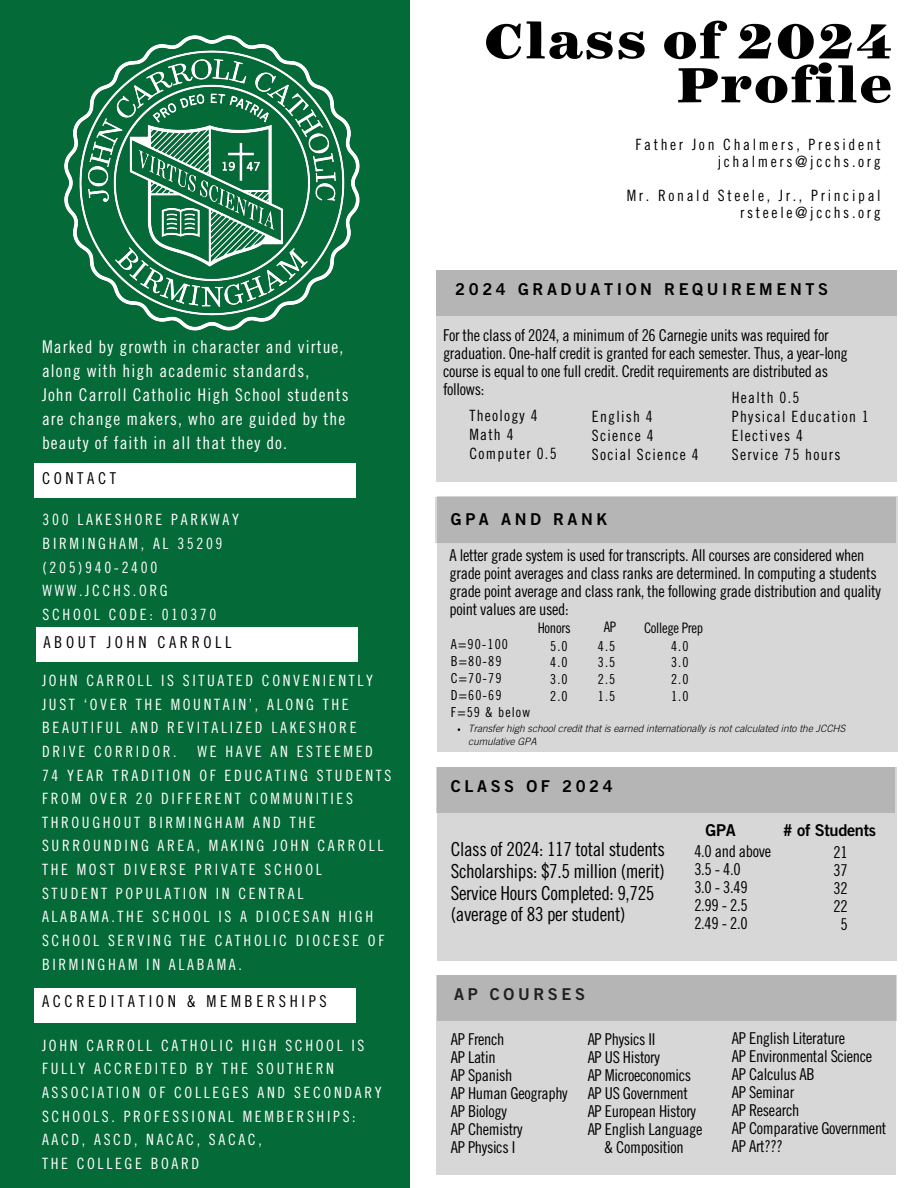
<style>
.page{position:relative;width:918px;height:1188px;background:#fff}
.page>*{position:absolute;margin:0;border:0;box-sizing:border-box;transform-origin:0 0}
.t1{font:900 55.95px/43.8px "Surveyor Text";letter-spacing:.04em;color:#000;text-align:right}
.t2{font:19.35px/21.3px "Trade Gothic LT Std Cn 18";letter-spacing:-.02em;color:#000}
.t3{font:17.55px/24.2px "Trade Gothic LT Std Cn 18";letter-spacing:.065em;color:#fff}
.t4{font:16.35px/18px "Trade Gothic LT Std Cn 18";letter-spacing:-.02em;color:#000}
.t5{font:16.35px "Trade Gothic LT Std Bd 2";letter-spacing:.22em;color:#000}
.t6{font:16.35px "Trade Gothic LT Std Cn 18";letter-spacing:.22em;color:#000}
.t7{font:16.35px "Trade Gothic LT Std Bd 2";letter-spacing:-.02em;color:#000}
.t8{font:16.35px "Trade Gothic LT Std Bd 2";letter-spacing:.22em;color:#212121}
.t9{font:15.6px/23.7px "Trade Gothic LT Std Cn 18";letter-spacing:.17em;color:#fff}
.t10{font:15.6px/19.2px "Trade Gothic LT Std Cn 18";letter-spacing:.08em;color:#000}
.t11{font:15.6px/16.8px "Trade Gothic LT Std Cn 18";letter-spacing:.17em;color:#000;text-align:right}
.t12{font:14.4px "Trade Gothic LT Std Cn 18";letter-spacing:-.02em;color:#000}
.t13{font:13.8px/17px "Trade Gothic LT Std Cn 18";letter-spacing:.08em;color:#000}
.t14{font:italic 300 10.05px/13.5px "Trade Gothic LT Std";color:#000}
</style>
<div class="page">
<div style="left:0;top:0;width:409px;height:1188px;background:#046a38"></div>
<div style="left:34px;top:464px;width:322px;height:34px;background:#fff"></div>
<div style="left:34px;top:988px;width:322px;height:34px;background:#fff"></div>
<div style="left:436px;top:270px;width:461px;height:212px;background:#d7d7d7"></div>
<div style="left:436px;top:271px;width:461px;height:45px;background:#b5b5b5"></div>
<img style="left:64px;top:0;width:346px;height:386px">
<div style="left:36px;top:628px;width:322px;height:34px;background:#fff"></div>
<div style="left:437px;top:496px;width:460px;height:256px;background:#d7d7d7"></div>
<div style="left:437px;top:768px;width:460px;height:192px;background:#d7d7d7"></div>
<div style="left:436px;top:497px;width:460px;height:45px;background:#b5b5b5"></div>
<div style="left:436px;top:767px;width:459px;height:45px;background:#b5b5b5"></div>
<div style="left:436px;top:975px;width:460px;height:199px;background:#d7d7d7"></div>
<div style="left:437px;top:976px;width:460px;height:45px;background:#b5b5b5"></div>
<p class="t3" style="left:42px;top:337px;width:308px">Marked by growth in character and virtue, along with high academic standards,<br>John Carroll Catholic High School students are change makers, who are guided by the beauty of faith in all that they do.</p>
<h2 class="t6" style="left:42px;top:472px;width:76px">CONTACT</h2>
<p class="t9" style="left:43px;top:510px;width:198px">300 LAKESHORE PARKWAY<br>BIRMINGHAM, AL 35209 (205)940-2400<br>WWW.JCCHS.ORG<br>SCHOOL CODE: 010370</p>
<h4 class="t6" style="left:43px;top:636px;width:190px">ABOUT JOHN CARROLL</h4>
<h4 class="t9" style="left:42px;top:671px;width:333px">JOHN CARROLL IS SITUATED CONVENIENTLY<br>JUST ‘OVER THE MOUNTAIN’, ALONG THE<br>BEAUTIFUL AND REVITALIZED LAKESHORE<br>DRIVE CORRIDOR.</h4>
<h4 class="t9" style="left:42px;top:742px;width:351px;text-indent:156px">WE HAVE AN ESTEEMED<br>74 YEAR TRADITION OF EDUCATING STUDENTS<br>FROM OVER 20 DIFFERENT COMMUNITIES<br>THROUGHOUT BIRMINGHAM AND THE<br>SURROUNDING AREA, MAKING JOHN CARROLL<br>THE MOST DIVERSE PRIVATE SCHOOL<br>STUDENT POPULATION IN CENTRAL<br>ALABAMA.THE SCHOOL IS A DIOCESAN HIGH<br>SCHOOL SERVING THE CATHOLIC DIOCESE OF<br>BIRMINGHAM IN ALABAMA.</h4>
<h4 class="t6" style="left:42px;top:996px;width:286px">ACCREDITATION &amp; MEMBERSHIPS</h4>
<p class="t9" style="left:42px;top:1035px;width:341px">JOHN CARROLL CATHOLIC HIGH SCHOOL IS<br>FULLY ACCREDITED BY THE SOUTHERN<br>ASSOCIATION OF COLLEGES AND SECONDARY<br>SCHOOLS. PROFESSIONAL MEMBERSHIPS:<br>AACD, ASCD, NACAC, SACAC,<br>THE COLLEGE BOARD</p>
<p class="t1" style="left:485px;top:16px;width:409px">Class of 2024<br>Profile</p>
<h1 class="t11" style="left:635px;top:139px;width:247px">Father Jon Chalmers, President jchalmers@jcchs.org</h1>
<h6 class="t11" style="left:627px;top:189px;width:255px">Mr. Ronald Steele, Jr., Principal rsteele@jcchs.org</h6>
<h4 class="t5" style="left:455px;top:283px;width:374px">2024 GRADUATION REQUIREMENTS</h4>
<h6 class="t4" style="left:443px;top:328px;width:406px">For the class of 2024, a minimum of 26 Carnegie units was required for graduation. One-half credit is granted for each semester. Thus, a year-long course is equal to one full credit. Credit requirements are distributed as follows:</h6>
<h4 class="t10" style="left:732px;top:390px;width:138px">Health 0.5<br>Physical Education 1<br>Electives 4<br>Service 75 hours</h4>
<p class="t10" style="left:469px;top:408px;width:89px">Theology 4<br>Math 4<br>Computer 0.5</p>
<h4 class="t10" style="left:592px;top:409px;width:108px">English 4<br>Science 4<br>Social Science 4</h4>
<p class="t5" style="left:451px;top:513px;width:158px">GPA AND RANK</p>
<p class="t4" style="left:450px;top:549px;width:433px">A letter grade system is used for transcripts. All courses are considered when grade point averages and class ranks are determined. In computing a students grade point average and class rank, the following grade distribution and quality point values are used:</p>
<h3 class="t13" style="left:451px;top:638px;width:81px">A=90-100<br>B=80-89<br>C=70-79<br>D=60-69<br>F=59 &amp; below</h3>
<h6 class="t13" style="left:550px;top:639px;width:19px">5.0</h6>
<h6 class="t13" style="left:598px;top:639px;width:19px">4.5</h6>
<h6 class="t12" style="left:538px;top:622px;width:35px">Honors</h6>
<h6 class="t12" style="left:604px;top:622px;width:14px">AP</h6>
<p class="t12" style="left:644px;top:622px;width:61px">College Prep</p>
<h6 class="t13" style="left:671px;top:639px;width:19px;text-align:justify">4.0<br>3.0<br>2.0<br>1.0</h6>
<h6 class="t13" style="left:550px;top:656px;width:19px">4.0</h6>
<h6 class="t13" style="left:598px;top:656px;width:19px">3.5</h6>
<h6 class="t13" style="left:550px;top:673px;width:19px">3.0</h6>
<h6 class="t13" style="left:598px;top:673px;width:19px">2.5</h6>
<h6 class="t13" style="left:550px;top:690px;width:19px">2.0</h6>
<h6 class="t13" style="left:598px;top:690px;width:19px">1.5</h6>
<h3 class="t14" style="left:468px;top:723px;width:379px">Transfer high school credit that is earned internationally is not calculated into the JCCHS cumulative GPA</h3>
<h6 class="t5" style="left:451px;top:780px;width:163px">CLASS OF 2024</h6>
<h6 class="t5" style="left:706px;top:824px;width:32px">GPA</h6>
<h6 class="t7" style="left:783px;top:824px;width:95px"># of Students</h6>
<h6 class="t2" style="left:451px;top:842px;width:216px">Class of 2024: 117 total students<br>Scholarships: $7.5 million (merit)</h6>
<h4 class="t4" style="left:694px;top:844px;width:78px">4.0 and above<br>3.5 - 4.0<br>3.0 - 3.49<br>2.99 - 2.5<br>2.49 - 2.0</h4>
<h6 class="t4" style="left:834px;top:845px;width:16px;text-align:center">21<br>37<br>32<br>22<br>5</h6>
<h3 class="t2" style="left:451px;top:885px;width:205px">Service Hours Completed: 9,725 (average of 83 per student)</h3>
<p class="t8" style="left:454px;top:989px;width:132px">AP COURSES</p>
<p class="t4" style="left:451px;top:1032px;width:118px">AP French<br>AP Latin<br>AP Spanish<br>AP Human Geography<br>AP Biology<br>AP Chemistry<br>AP Physics I</p>
<h3 class="t4" style="left:732px;top:1032px;width:156px">AP English Literature<br>AP Environmental Science<br>AP Calculus AB<br>AP Seminar<br>AP Research<br>AP Comparative Government<br>AP Art???</h3>
<p class="t4" style="left:588px;top:1032px;width:69px">AP Physics II</p>
<p class="t4" style="left:588px;top:1050px;width:74px">AP US History</p>
<p class="t4" style="left:588px;top:1068px;width:105px">AP Microeconomics</p>
<p class="t4" style="left:588px;top:1086px;width:102px">AP US Government</p>
<p class="t4" style="left:588px;top:1104px;width:110px">AP European History</p>
<p class="t4" style="left:588px;top:1122px;width:116px">AP English Language</p>
<p class="t4" style="left:604px;top:1140px;width:81px">&amp; Composition</p>
</div>
